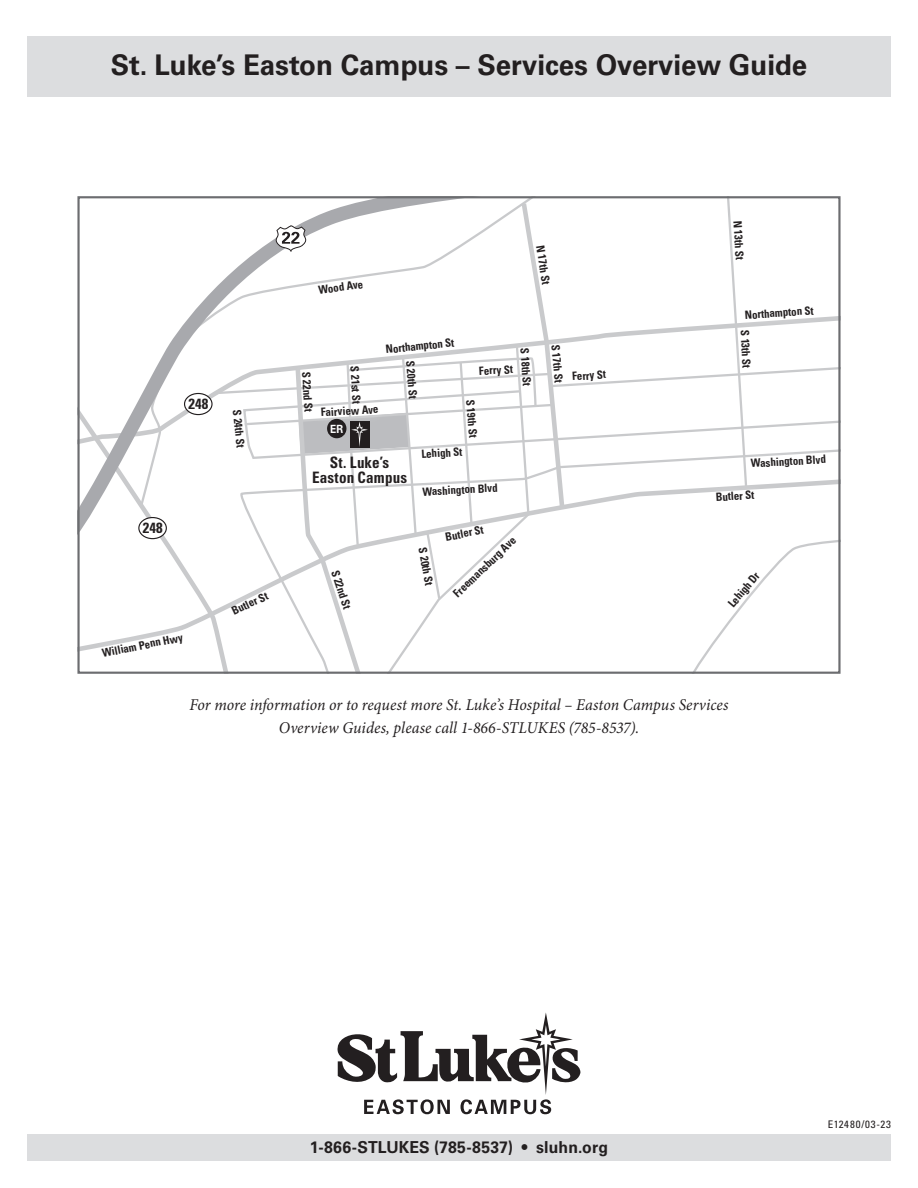
<style>
.page{position:relative;width:918px;height:1188px;background:#fff}
.page>*{position:absolute;margin:0;border:0;box-sizing:border-box;transform-origin:0 0}
.t1{font:700 28.5px "Univers LT Pro 65";color:#231f20}
.t2{font:italic 16.5px/22.5px "Minion Pro";color:#231f20;text-align:center;scale:.96 1}
.t3{font:700 16.5px "Univers LT Pro 65";letter-spacing:.005em;color:#231f20;scale:.96 1}
.t4{font:700 condensed 15.75px/15px "Univers LT Pro";letter-spacing:.01em;color:#231f20;text-align:center;scale:.96 1}
.t5{font:700 condensed 14.7px "Univers LT Pro";color:#231f20}
.t6{font:700 condensed 11.4px "Univers LT Std";color:#231f20;scale:.95 1}
.t7{font:700 11.25px "Univers LT Pro 65";color:#fff;scale:.9 1}
.t8{font:condensed 10.5px "Univers LT Pro";letter-spacing:.075em;color:#231f20;scale:1.04 1}
</style>
<div class="page">
<div style="left:27px;top:1134px;width:864px;height:27px;background:#dcdddf"></div>
<svg style="left:338px;top:1012px;width:242px;height:102px"></svg>
<div style="left:27px;top:36px;width:864px;height:61px;background:#dcdddf"></div>
<svg style="left:80px;top:291px;width:132px;height:304px"></svg>
<div style="left:139px;top:518px;width:27px;height:21px;background:#fff;border-radius:50%"></div>
<div style="left:138px;top:517px;width:29px;height:22px;border:1px solid #231f20;border-radius:50%"></div>
<div style="left:185px;top:393px;width:27px;height:22px;background:#fff;border-radius:50%"></div>
<div style="left:184px;top:393px;width:29px;height:22px;border:1px solid #231f20;border-radius:50%"></div>
<img style="left:84px;top:617px;width:117px;height:34px">
<svg style="left:212px;top:196px;width:629px;height:478px"></svg>
<h1 class="t1" style="left:111px;top:45px;width:698px">St. Luke’s Easton Campus – Services Overview Guide</h1>
<p class="t5" style="left:189px;top:395px;width:21px">248</p>
<p class="t6" style="left:244px;top:409px;width:42px;rotate:84deg">S 24th St</p>
<p class="t5" style="left:143px;top:519px;width:21px">248</p>
<p class="t6" style="left:101px;top:646px;width:88px;rotate:-11deg">William Penn Hwy</p>
<p class="t6" style="left:229px;top:605px;width:42px;rotate:-26deg">Butler St</p>
<p class="t6" style="left:318px;top:283px;width:49px;rotate:-8deg">Wood Ave</p>
<p class="t6" style="left:547px;top:244px;width:43px;rotate:81deg">N 17th St</p>
<p class="t6" style="left:385px;top:342px;width:74px;rotate:-6deg">Northampton St</p>
<p class="t6" style="left:563px;top:344px;width:42px;rotate:85deg">S 17th St</p>
<p class="t6" style="left:532px;top:348px;width:42px;rotate:86deg">S 18th St</p>
<p class="t6" style="left:362px;top:366px;width:41px;rotate:87deg">S 21st St</p>
<p class="t6" style="left:417px;top:360px;width:42px;rotate:85deg">S 20th St</p>
<p class="t6" style="left:479px;top:364px;width:37px;rotate:-3deg">Ferry St</p>
<p class="t6" style="left:572px;top:369px;width:37px;rotate:-4deg">Ferry St</p>
<p class="t6" style="left:313px;top:371px;width:44px;rotate:87deg">S 22nd St</p>
<p class="t6" style="left:477px;top:399px;width:42px;rotate:85deg">S 19th St</p>
<p class="t6" style="left:320px;top:405px;width:62px;rotate:-3deg">Fairview Ave</p>
<p class="t7" style="left:330px;top:421px;width:16px">ER</p>
<h3 class="t4" style="left:312px;top:455px;width:101px">St. Luke’s<br>Easton Campus</h3>
<p class="t6" style="left:421px;top:447px;width:45px;rotate:-4deg">Lehigh St</p>
<p class="t6" style="left:422px;top:485px;width:81px;rotate:-3deg">Washington Blvd</p>
<p class="t6" style="left:745px;top:220px;width:43px;rotate:87deg">N 13th St</p>
<p class="t6" style="left:744px;top:308px;width:74px;rotate:-4deg">Northampton St</p>
<p class="t6" style="left:752px;top:330px;width:42px;rotate:87deg">S 13th St</p>
<p class="t6" style="left:750px;top:456px;width:81px;rotate:-3deg">Washington Blvd</p>
<p class="t6" style="left:715px;top:490px;width:42px;rotate:-4deg">Butler St</p>
<p class="t6" style="left:444px;top:530px;width:42px;rotate:-10deg">Butler St</p>
<p class="t6" style="left:450px;top:590px;width:88px;rotate:-44deg">Freemansburg Ave</p>
<p class="t6" style="left:429px;top:546px;width:42px;rotate:79deg">S 20th St</p>
<p class="t6" style="left:342px;top:568px;width:44px;rotate:72deg">S 22nd St</p>
<p class="t6" style="left:725px;top:601px;width:46px;rotate:-50deg">Lehigh Dr</p>
<h2 class="t2" style="left:189px;top:695px;width:563px">For more information or to request more St. Luke’s Hospital – Easton Campus Services<br>Overview Guides, please call 1-866-STLUKES (785-8537).</h2>
<h2 class="t3" style="left:310px;top:1136px;width:312px">1-866-STLUKES (785-8537) • sluhn.org</h2>
<p class="t8" style="left:828px;top:1118px;width:62px">E12480/03-23</p>
</div>
